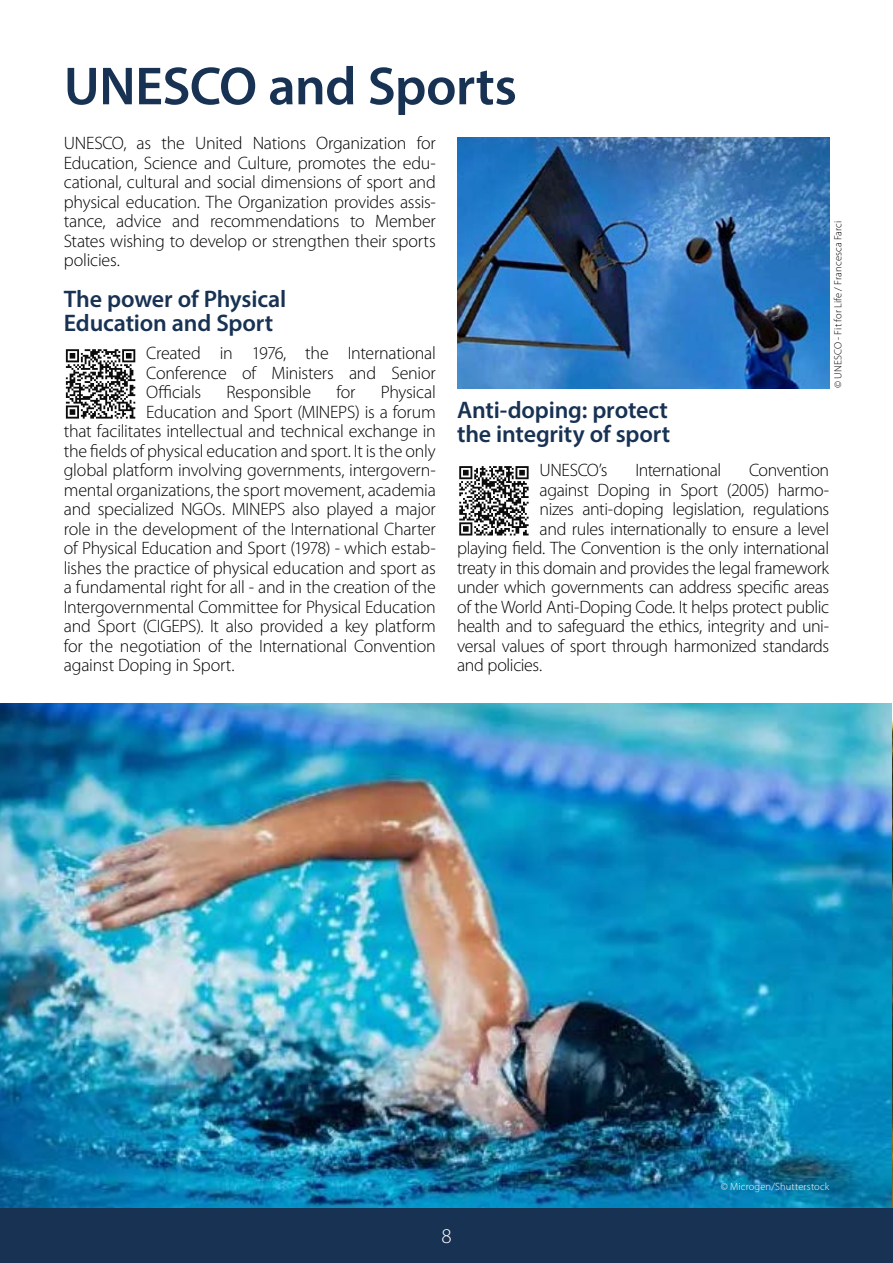
<style>
.page{position:relative;width:893px;height:1263px;background:#fff}
.page>*{position:absolute;margin:0;border:0;box-sizing:border-box;transform-origin:0 0}
.t1{font:600 54px "Myriad Pro";letter-spacing:-.01em;color:#183254}
.t2{font:600 24px/24px "Myriad Pro";letter-spacing:-.005em;color:#183254}
.t3{font:300 21px "Myriad Pro";color:#fff}
.t4{font:300 18px/19.5px "Myriad Pro";letter-spacing:-.015em;color:#000;text-align:justify}
.t5{font:300 10.5px "Myriad Pro";letter-spacing:.01em;color:#000}
.t6{font:300 10.5px "Myriad Pro";letter-spacing:.01em;color:#fff}
</style>
<div class="page">
<div style="left:0;top:1208px;width:893px;height:55px;background:#183254"></div>
<svg style="left:66px;top:349px;width:69px;height:70px"></svg>
<svg style="left:459px;top:466px;width:70px;height:69px"></svg>
<img style="left:457px;top:137px;width:372px;height:251px">
<img style="left:0;top:703px;width:892px;height:505px">
<img style="left:892px;top:718px;width:1px;height:490px">
<h1 class="t1" style="left:64px;top:52px;width:455px">UNESCO and Sports</h1>
<p class="t4" style="left:64px;top:133px;width:374px">UNESCO, as the United Nations Organization for Education, Science and Culture, promotes the edu&shy;cational, cultural and social dimensions of sport and physical education. The Organization provides assis&shy;tance, advice and recommendations to Member States wishing to develop or strengthen their sports policies.</p>
<h2 class="t2" style="left:64px;top:287px;width:224px">The power of Physical<br>Education and Sport</h2>
<p class="t4" style="left:146px;top:343px;width:291px">Created in 1976, the International Conference of Ministers and Senior Officials</p>
<p class="t5" style="left:831px;top:388px;width:169px;rotate:-90deg">© UNESCO - Fit for Life / Francesca Farci</p>
<p class="t4" style="left:226px;top:382px;width:86px">Responsible</p>
<p class="t4" style="left:336px;top:382px;width:21px">for</p>
<p class="t4" style="left:381px;top:382px;width:57px">Physical</p>
<p class="t4" style="left:146px;top:402px;width:291px">Education and Sport (MINEPS) is a forum</p>
<p class="t4" style="left:64px;top:421px;width:374px">that facilitates intellectual and technical exchange in</p>
<p class="t4" style="left:64px;top:441px;width:374px">the fields of physical education and sport. It is the only</p>
<p class="t4" style="left:64px;top:460px;width:374px">global platform involving governments, intergovern-</p>
<p class="t4" style="left:64px;top:480px;width:374px">mental organizations, the sport movement, academia</p>
<p class="t4" style="left:64px;top:499px;width:374px">and specialized NGOs. MINEPS also played a major</p>
<p class="t4" style="left:64px;top:519px;width:374px">role in the development of the International Charter</p>
<p class="t4" style="left:64px;top:538px;width:374px">of Physical Education and Sport (1978) - which estab-</p>
<p class="t4" style="left:64px;top:558px;width:374px">lishes the practice of physical education and sport as</p>
<p class="t4" style="left:64px;top:577px;width:373px">a fundamental right for all - and in the creation of the</p>
<p class="t4" style="left:64px;top:597px;width:374px">Intergovernmental Committee for Physical Education</p>
<p class="t4" style="left:64px;top:616px;width:374px">and Sport (CIGEPS). It also provided a key platform</p>
<p class="t4" style="left:64px;top:636px;width:374px">for the negotiation of the International Convention</p>
<p class="t4" style="left:64px;top:655px;width:172px">against Doping in Sport.</p>
<h2 class="t2" style="left:457px;top:397px;width:215px">Anti-doping: protect the integrity of sport</h2>
<p class="t4" style="left:540px;top:460px;width:70px">UNESCO’s</p>
<p class="t4" style="left:635px;top:460px;width:87px">International</p>
<p class="t4" style="left:749px;top:460px;width:82px">Convention</p>
<p class="t4" style="left:540px;top:480px;width:291px">against Doping in Sport (2005) harmo-</p>
<p class="t4" style="left:540px;top:499px;width:291px">nizes anti-doping legislation, regulations</p>
<p class="t4" style="left:540px;top:519px;width:291px">and rules internationally to ensure a level</p>
<p class="t4" style="left:457px;top:538px;width:374px">playing field. The Convention is the only international</p>
<p class="t4" style="left:457px;top:558px;width:374px">treaty in this domain and provides the legal framework</p>
<p class="t4" style="left:457px;top:577px;width:374px">under which governments can address specific areas</p>
<p class="t4" style="left:457px;top:597px;width:374px">of the World Anti-Doping Code. It helps protect public</p>
<p class="t4" style="left:457px;top:616px;width:374px">health and to safeguard the ethics, integrity and uni-</p>
<p class="t4" style="left:457px;top:636px;width:374px">versal values of sport through harmonized standards</p>
<p class="t4" style="left:457px;top:655px;width:87px">and policies.</p>
<p class="t3" style="left:441px;top:1223px;width:12px">8</p>
<p class="t6" style="left:721px;top:1180px;width:110px">© Microgen/Shutterstock</p>
</div>
